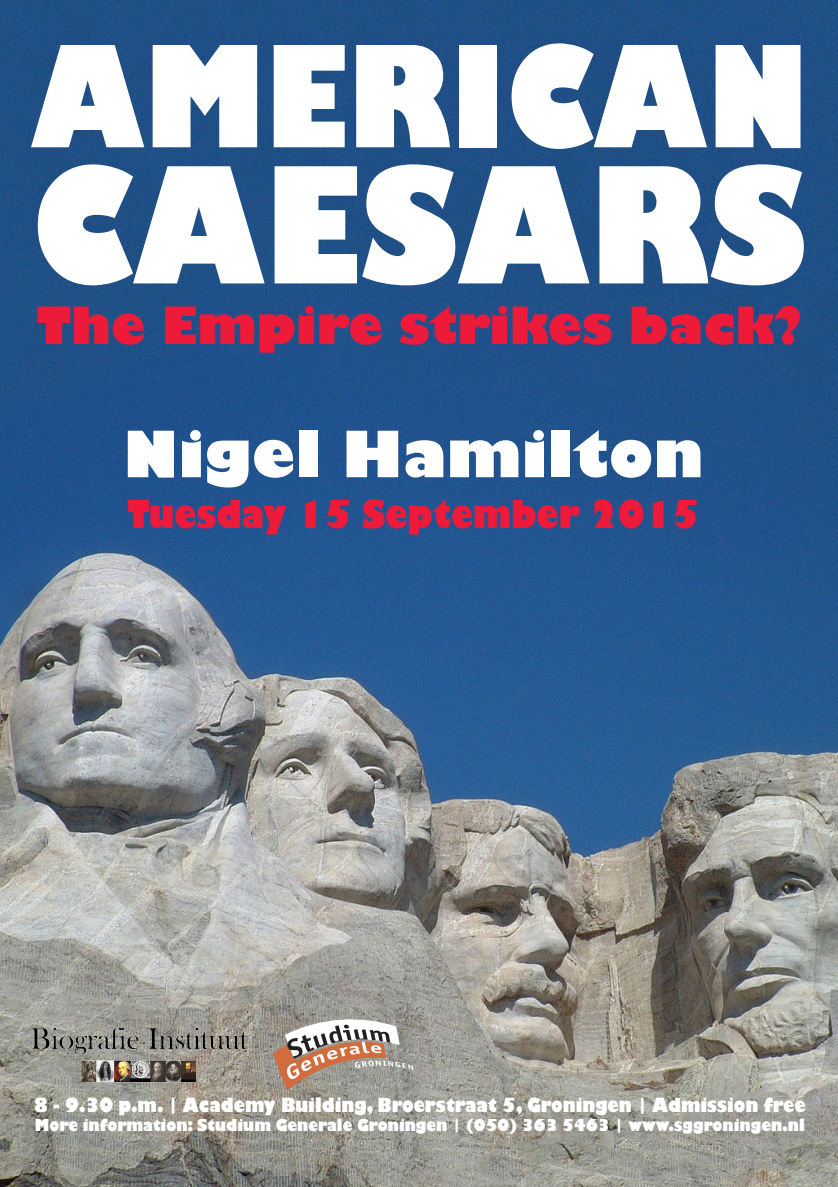
<style>
.page{position:relative;width:838px;height:1187px;background:#fff}
.page>*{position:absolute;margin:0;border:0;box-sizing:border-box;transform-origin:0 0}
.t1{font:800 157.2px "Gill Sans";color:#fff;scale:.85 1}
.t2{font:800 137.2px "Gill Sans";color:#fff;scale:.84 1}
.t3{font:800 62.4px "Gill Sans";color:#fff}
.t4{font:800 49.9px "Gill Sans";color:#ed1a3a}
.t5{font:800 37.4px "Gill Sans";color:#ed1a3a;scale:.85 1}
.t6{font:800 19px "Gill Sans";color:#fff;scale:.85 1}
.t7{font:800 16px "Gill Sans";color:#fff;scale:.87 1}
</style>
<div class="page">
<img style="left:0;top:0;width:838px;height:1186px">
<svg style="left:273px;top:1019px;width:140px;height:71px"></svg>
<img style="left:24px;top:1016px;width:230px;height:71px">
<p class="t2" style="left:31px;top:11px;width:927px">AMERICAN</p>
<p class="t1" style="left:31px;top:127px;width:913px">CAESARS</p>
<p class="t4" style="left:37px;top:294px;width:767px">The Empire strikes back?</p>
<p class="t3" style="left:123px;top:415px;width:582px">Nigel Hamilton</p>
<p class="t5" style="left:127px;top:490px;width:674px">Tuesday 15 September 2015</p>
<p class="t6" style="left:34px;top:1092px;width:909px">8 - 9.30 p.m. | Academy Building, Broerstraat 5, Groningen | Admission free</p>
<p class="t7" style="left:35px;top:1115px;width:886px">More information: Studium Generale Groningen | (050) 363 5463 | www.sggroningen.nl</p>
</div>
